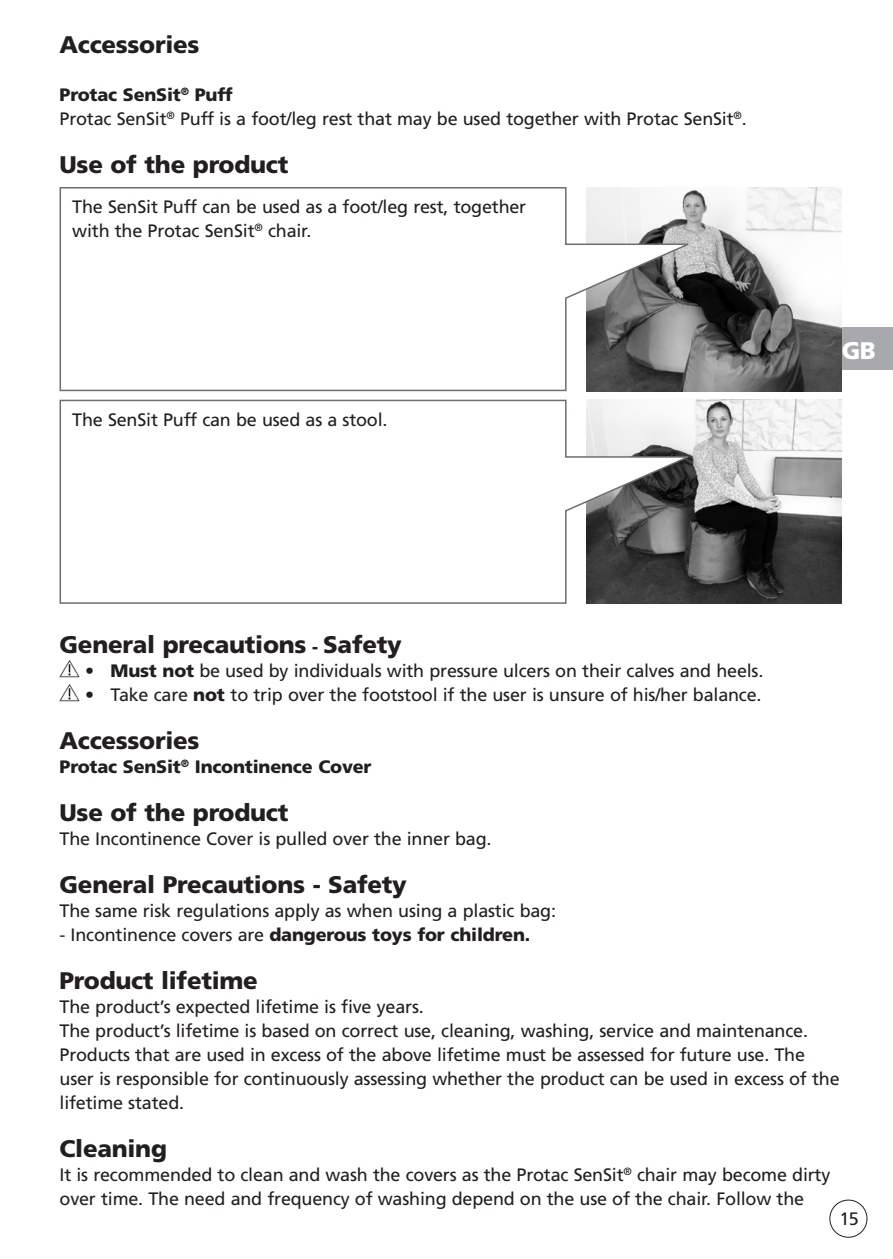
<style>
.page{position:relative;width:893px;height:1259px;background:#fff}
.page>*{position:absolute;margin:0;border:0;box-sizing:border-box;transform-origin:0 0}
.t1{font:900 24px "Frutiger";letter-spacing:-.01em;color:#231f20}
.t2{font:900 24px "Frutiger";color:#fff}
.t3{font:18px/24px "Frutiger";letter-spacing:-.01em;color:#231f20}
.t4{font:900 18px "Frutiger";letter-spacing:-.01em;color:#231f20}
.s1{font-weight:900}
.s2{font-size:18px}
.s3{font-weight:400}
</style>
<div class="page">
<div style="left:829px;top:1199px;width:38px;height:38px;border:1px solid #231f20;border-radius:50%"></div>
<div style="left:833px;top:327px;width:60px;height:43px;background:#a8a9ad"></div>
<img style="left:695px;top:187px;width:147px;height:204px">
<img style="left:695px;top:400px;width:147px;height:204px">
<svg style="left:59px;top:187px;width:636px;height:205px"></svg>
<svg style="left:59px;top:399px;width:636px;height:205px"></svg>
<img style="left:60px;top:660px;width:20px;height:18px">
<img style="left:60px;top:684px;width:20px;height:18px">
<h1 class="t1" style="left:60px;top:34px;width:142px">Accessories</h1>
<p class="t3" style="left:60px;top:84px;width:689px"><span class="s1">Protac SenSit</span><sup>®</sup> <span class="s1">Puff<br></span>Protac SenSit<sup>®</sup> Puff is a foot/leg rest that may be used together with Protac SenSit<sup>®</sup>.</p>
<h1 class="t1" style="left:60px;top:154px;width:230px">Use of the product</h1>
<p class="t3" style="left:72px;top:196px;width:455px">The SenSit Puff can be used as a foot/leg rest, together with the Protac SenSit<sup>®</sup> chair.</p>
<p class="t3" style="left:72px;top:409px;width:317px">The SenSit Puff can be used as a stool.</p>
<h1 class="t2" style="left:842px;top:340px;width:35px">GB</h1>
<h1 class="t1" style="left:60px;top:634px;width:344px">General precautions <span class="s2">-</span> Safety</h1>
<p class="t3" style="left:85px;top:660px;width:680px"><span class="s1">• Must not</span> be used by individuals with pressure ulcers on their calves and heels.</p>
<p class="t3" style="left:85px;top:684px;width:678px">• Take care <span class="s1">not</span> to trip over the footstool if the user is unsure of his/her balance.</p>
<h1 class="t1" style="left:60px;top:730px;width:142px">Accessories</h1>
<p class="t4" style="left:60px;top:759px;width:314px">Protac SenSit<sup>®</sup> Incontinence Cover</p>
<h1 class="t1" style="left:60px;top:802px;width:230px">Use of the product</h1>
<p class="t3" style="left:60px;top:828px;width:434px">The Incontinence Cover is pulled over the inner bag.</p>
<h1 class="t1" style="left:60px;top:874px;width:349px">General Precautions - Safety</h1>
<p class="t3" style="left:60px;top:900px;width:498px">The same risk regulations apply as when using a plastic bag:</p>
<p class="t4" style="left:60px;top:927px;width:472px"><span class="s3">- Incontinence covers are</span> dangerous toys for children.</p>
<h1 class="t1" style="left:60px;top:970px;width:200px">Product lifetime</h1>
<p class="t3" style="left:60px;top:996px;width:782px">The product’s expected lifetime is five years.<br>The product’s lifetime is based on correct use, cleaning, washing, service and maintenance.<br>Products that are used in excess of the above lifetime must be assessed for future use. The user is responsible for continuously assessing whether the product can be used in excess of the lifetime stated.</p>
<h1 class="t1" style="left:60px;top:1138px;width:109px">Cleaning</h1>
<p class="t3" style="left:60px;top:1164px;width:772px">It is recommended to clean and wash the covers as the Protac SenSit<sup>®</sup> chair may become dirty over time. The need and frequency of washing depend on the use of the chair. Follow the</p>
<p class="t3" style="left:839px;top:1208px;width:21px">15</p>
</div>
